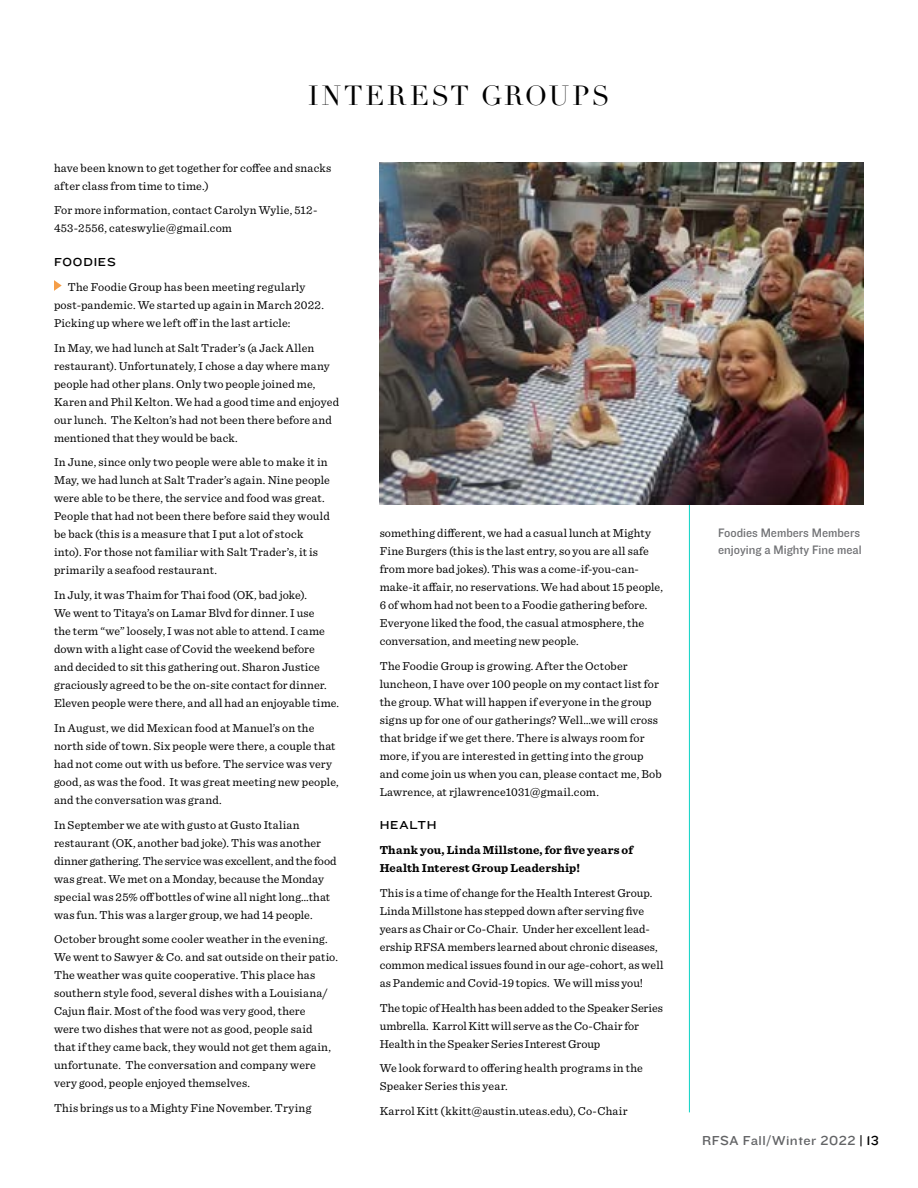
<style>
.page{position:relative;width:918px;height:1188px;background:#fff}
.page>*{position:absolute;margin:0;border:0;box-sizing:border-box;transform-origin:0 0}
.t1{font:27px "Didot";letter-spacing:.09em;color:#000}
.t2{font:13.5px "Knockout 32 Junior Cruisewt";letter-spacing:.035em;color:#636466}
.t3{font:12.75px/16.5px "Knockout 31 Junior Middlewt";color:#717275}
.t4{font:12px/18px "Sentinel";letter-spacing:.01em;color:#000}
.t5{font:700 12px/18px "Sentinel";letter-spacing:.015em;color:#000}
.t6{font:12px "Knockout 33 Junior Heviwt";letter-spacing:.065em;color:#000}
.s1{color:#000}
</style>
<div class="page">
<svg style="left:54px;top:280px;width:8px;height:11px"></svg>
<hr style="left:689px;top:162px;width:1px;height:950px;background:#0bd2c5">
<img style="left:380px;top:162px;width:484px;height:343px">
<h1 class="t1" style="left:308px;top:79px;width:303px">INTEREST GROUPS</h1>
<p class="t4" style="left:54px;top:158px;width:279px">have been known to get together for coffee and snacks after class from time to time.)</p>
<p class="t4" style="left:54px;top:201px;width:265px">For more information, contact Carolyn Wylie, 512-<br>453-2556, cateswylie@gmail.com</p>
<p class="t6" style="left:54px;top:254px;width:63px">FOODIES</p>
<p class="t4" style="left:54px;top:277px;width:271px;text-indent:14px">The Foodie Group has been meeting regularly post-pandemic. We started up again in March 2022.<br>Picking up where we left off in the last article:</p>
<p class="t4" style="left:54px;top:338px;width:287px">In May, we had lunch at Salt Trader’s (a Jack Allen restaurant). Unfortunately, I chose a day where many people had other plans. Only two people joined me, Karen and Phil Kelton. We had a good time and enjoyed our lunch. The Kelton’s had not been there before and mentioned that they would be back.</p>
<p class="t4" style="left:54px;top:453px;width:277px">In June, since only two people were able to make it in May, we had lunch at Salt Trader’s again. Nine people were able to be there, the service and food was great.<br>People that had not been there before said they would be back (this is a measure that I put a lot of stock into). For those not familiar with Salt Trader’s, it is primarily a seafood restaurant.</p>
<p class="t4" style="left:54px;top:586px;width:287px">In July, it was Thaim for Thai food (OK, bad joke).<br>We went to Titaya’s on Lamar Blvd for dinner. I use<br>the term “we” loosely, I was not able to attend. I came down with a light case of Covid the weekend before<br>and decided to sit this gathering out. Sharon Justice graciously agreed to be the on-site contact for dinner.<br>Eleven people were there, and all had an enjoyable time.</p>
<p class="t4" style="left:54px;top:718px;width:286px">In August, we did Mexican food at Manuel’s on the north side of town. Six people were there, a couple that had not come out with us before. The service was very good, as was the food. It was great meeting new people, and the conversation was grand.</p>
<p class="t4" style="left:54px;top:815px;width:284px">In September we ate with gusto at Gusto Italian restaurant (OK, another bad joke). This was another dinner gathering. The service was excellent, and the food was great. We met on a Monday, because the Monday special was 25% off bottles of wine all night long…that was fun. This was a larger group, we had 14 people.</p>
<p class="t4" style="left:54px;top:930px;width:286px">October brought some cooler weather in the evening.<br>We went to Sawyer &amp; Co. and sat outside on their patio.<br>The weather was quite cooperative. This place has southern style food, several dishes with a Louisiana/ Cajun flair. Most of the food was very good, there<br>were two dishes that were not as good, people said<br>that if they came back, they would not get them again, unfortunate. The conversation and company were very good, people enjoyed themselves.</p>
<p class="t4" style="left:54px;top:1099px;width:259px">This brings us to a Mighty Fine November. Trying</p>
<p class="t4" style="left:380px;top:523px;width:285px">something different, we had a casual lunch at Mighty Fine Burgers (this is the last entry, so you are all safe from more bad jokes). This was a come-if-you-can&shy;make-it affair, no reservations. We had about 15 people, 6 of whom had not been to a Foodie gathering before.<br>Everyone liked the food, the casual atmosphere, the conversation, and meeting new people.</p>
<p class="t4" style="left:380px;top:656px;width:284px">The Foodie Group is growing. After the October luncheon, I have over 100 people on my contact list for the group. What will happen if everyone in the group signs up for one of our gatherings? Well…we will cross that bridge if we get there. There is always room for more, if you are interested in getting into the group and come join us when you can, please contact me, Bob Lawrence, at rjlawrence1031@gmail.com.</p>
<p class="t6" style="left:380px;top:817px;width:58px">HEALTH</p>
<p class="t5" style="left:380px;top:841px;width:255px">Thank you, Linda Millstone, for five years of<br>Health Interest Group Leadership!</p>
<p class="t4" style="left:380px;top:883px;width:285px">This is a time of change for the Health Interest Group.<br>Linda Millstone has stepped down after serving five years as Chair or Co-Chair. Under her excellent lead&shy;ership RFSA members learned about chronic diseases, common medical issues found in our age-cohort, as well as Pandemic and Covid-19 topics. We will miss you!</p>
<p class="t4" style="left:380px;top:998px;width:285px">The topic of Health has been added to the Speaker Series umbrella. Karrol Kitt will serve as the Co-Chair for<br>Health in the Speaker Series Interest Group</p>
<p class="t4" style="left:380px;top:1059px;width:265px">We look forward to offering health programs in the<br>Speaker Series this year.</p>
<p class="t4" style="left:380px;top:1102px;width:250px">Karrol Kitt (kkitt@austin.uteas.edu), Co-Chair</p>
<p class="t3" style="left:718px;top:524px;width:145px">Foodies Members Members enjoying a Mighty Fine meal</p>
<p class="t2" style="left:702px;top:1131px;width:178px">RFSA Fall/Winter 2022 <span class="s1">| 13</span></p>
</div>
